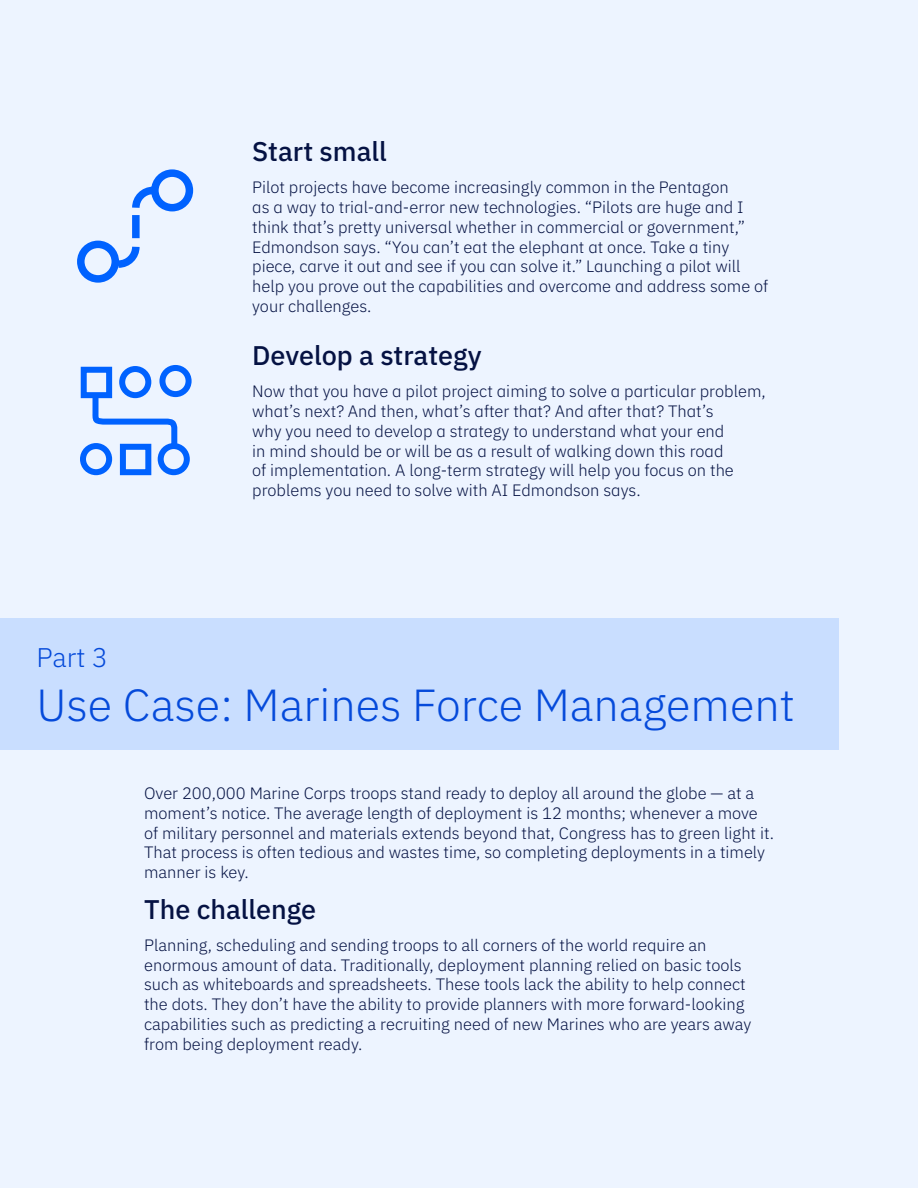
<style>
.page{position:relative;width:918px;height:1188px;background:#edf4ff}
.page>*{position:absolute;margin:0;border:0;box-sizing:border-box;transform-origin:0 0}
.t1{font:300 45px "IBM Plex Sans";color:#054ada}
.t2{font:500 27px "IBM Plex Sans";color:#051243}
.t3{font:300 27px "IBM Plex Sans";color:#054ada}
.t4{font:300 16.5px/19.8px "IBM Plex Sans";color:#051243}
</style>
<div class="page">
<div style="left:81px;top:367px;width:31px;height:31px;border:6px solid #0062ff"></div>
<div style="left:120px;top:444px;width:31px;height:31px;border:6px solid #0062ff"></div>
<div style="left:158px;top:443px;width:32px;height:32px;border:6px solid #0062ff;border-radius:50%"></div>
<div style="left:80px;top:443px;width:32px;height:32px;border:6px solid #0062ff;border-radius:50%"></div>
<div style="left:119px;top:366px;width:32px;height:32px;border:6px solid #0062ff;border-radius:50%"></div>
<div style="left:159px;top:365px;width:33px;height:32px;border:6px solid #0062ff;border-radius:50%"></div>
<svg style="left:90px;top:389px;width:92px;height:64px"></svg>
<div style="left:0;top:618px;width:839px;height:132px;background:#c9deff"></div>
<svg style="left:77px;top:169px;width:117px;height:114px"></svg>
<h2 class="t2" style="left:252px;top:131px;width:136px">Start small</h2>
<p class="t4" style="left:252px;top:176px;width:518px">Pilot projects have become increasingly common in the Pentagon<br>as a way to trial-and-error new technologies. “Pilots are huge and I think that’s pretty universal whether in commercial or government,” Edmondson says. “You can’t eat the elephant at once. Take a tiny piece, carve it out and see if you can solve it.” Launching a pilot will help you prove out the capabilities and overcome and address some of your challenges.</p>
<h2 class="t2" style="left:252px;top:334px;width:231px">Develop a strategy</h2>
<p class="t4" style="left:252px;top:380px;width:515px">Now that you have a pilot project aiming to solve a particular problem, what’s next? And then, what’s after that? And after that? That’s<br>why you need to develop a strategy to understand what your end<br>in mind should be or will be as a result of walking down this road<br>of implementation. A long-term strategy will help you focus on the problems you need to solve with AI Edmondson says.</p>
<h2 class="t3" style="left:36px;top:637px;width:73px">Part 3</h2>
<h1 class="t1" style="left:36px;top:671px;width:760px">Use Case: Marines Force Management</h1>
<p class="t4" style="left:144px;top:782px;width:631px">Over 200,000 Marine Corps troops stand ready to deploy all around the globe — at a moment’s notice. The average length of deployment is 12 months; whenever a move of military personnel and materials extends beyond that, Congress has to green light it.<br>That process is often tedious and wastes time, so completing deployments in a timely manner is key.</p>
<h2 class="t2" style="left:144px;top:889px;width:174px">The challenge</h2>
<p class="t4" style="left:144px;top:934px;width:609px">Planning, scheduling and sending troops to all corners of the world require an enormous amount of data. Traditionally, deployment planning relied on basic tools such as whiteboards and spreadsheets. These tools lack the ability to help connect the dots. They don’t have the ability to provide planners with more forward-looking capabilities such as predicting a recruiting need of new Marines who are years away from being deployment ready.</p>
</div>
